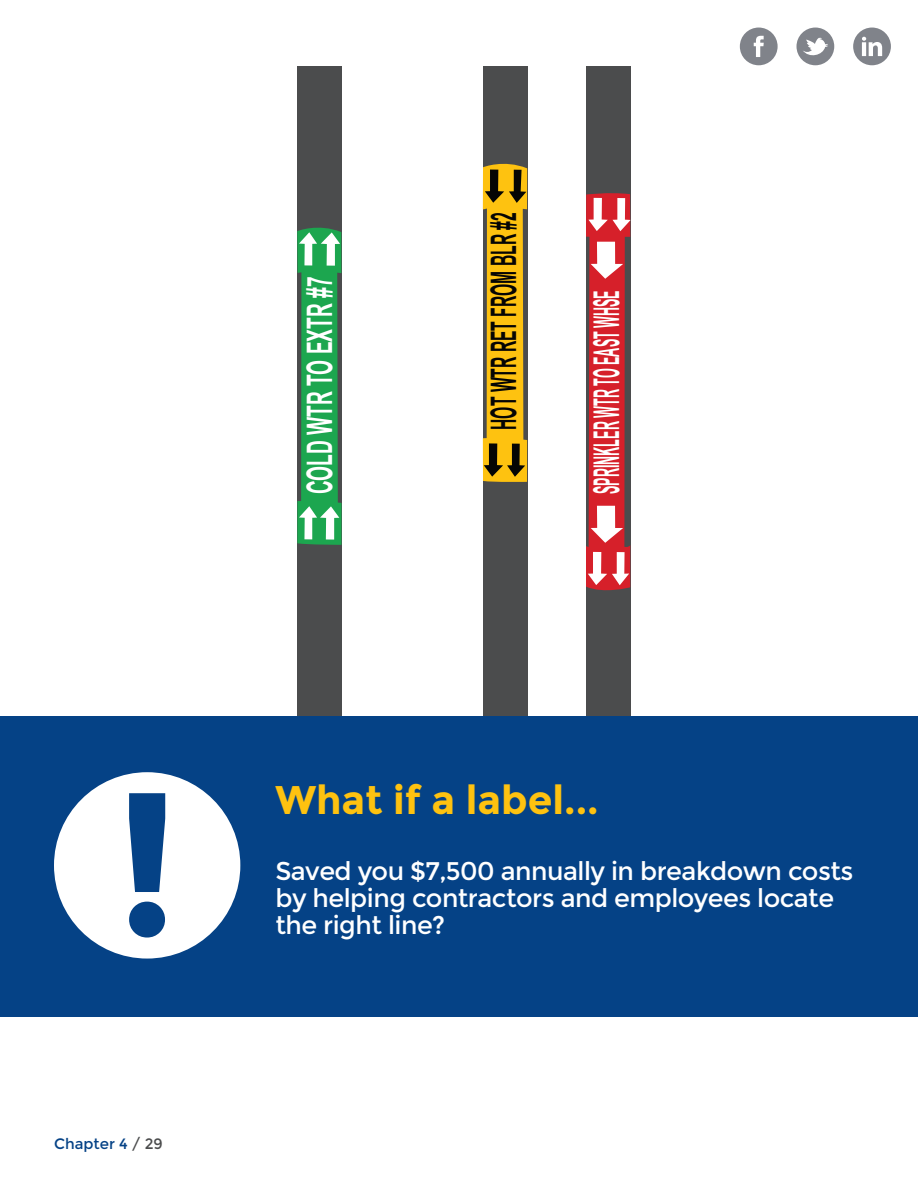
<style>
.page{position:relative;width:918px;height:1188px;background:#fff}
.page>*{position:absolute;margin:0;border:0;box-sizing:border-box;transform-origin:0 0}
.t1{font:700 39.9px "Montserrat";color:#fec210}
.t2{font:700 35.55px "Arial Narrow";color:#fff;scale:.43 1}
.t3{font:700 35.1px "Arial Narrow";color:#050504;scale:.54 1}
.t4{font:700 35.1px "Arial Narrow";color:#fff;scale:.66 1}
.t5{font:25.5px/27px "Montserrat";letter-spacing:-.02em;color:#fff}
.t6{font:15px "Montserrat";color:#054286}
.s1{color:#4b4c4d}
</style>
<div class="page">
<div style="left:586px;top:67px;width:44px;height:689px;background:#4b4c4d"></div>
<div style="left:483px;top:67px;width:44px;height:689px;background:#4b4c4d"></div>
<div style="left:297px;top:67px;width:45px;height:689px;background:#4b4c4d"></div>
<svg style="left:297px;top:227px;width:45px;height:318px;background:#359e5c"></svg>
<svg style="left:483px;top:163px;width:44px;height:319px;background:#d2a317"></svg>
<svg style="left:586px;top:192px;width:45px;height:402px;background:#c2454c"></svg>
<div style="left:0;top:716px;width:918px;height:301px;background:#054286"></div>
<div style="left:54px;top:772px;width:186px;height:187px;background:#fff;border-radius:50%"></div>
<svg style="left:129px;top:793px;width:36px;height:145px"></svg>
<svg style="left:797px;top:28px;width:37px;height:37px"></svg>
<svg style="left:740px;top:28px;width:38px;height:37px"></svg>
<svg style="left:853px;top:28px;width:38px;height:37px"></svg>
<h3 class="t4" style="left:293px;top:494px;width:331px;rotate:-90deg">COLD WTR TO EXTR #7</h3>
<h3 class="t3" style="left:477px;top:430px;width:405px;rotate:-90deg">HOT WTR RET FROM BLR #2</h3>
<h2 class="t2" style="left:580px;top:494px;width:476px;rotate:-90deg">SPRINKLER WTR TO EAST WHSE</h2>
<p class="t6" style="left:54px;top:1135px;width:110px">Chapter 4 <span class="s1">/ 29</span></p>
<h1 class="t1" style="left:275px;top:776px;width:325px">What if a label...</h1>
<p class="t5" style="left:275px;top:857px;width:580px">Saved you $7,500 annually in breakdown costs by helping contractors and employees locate the right line?</p>
</div>
